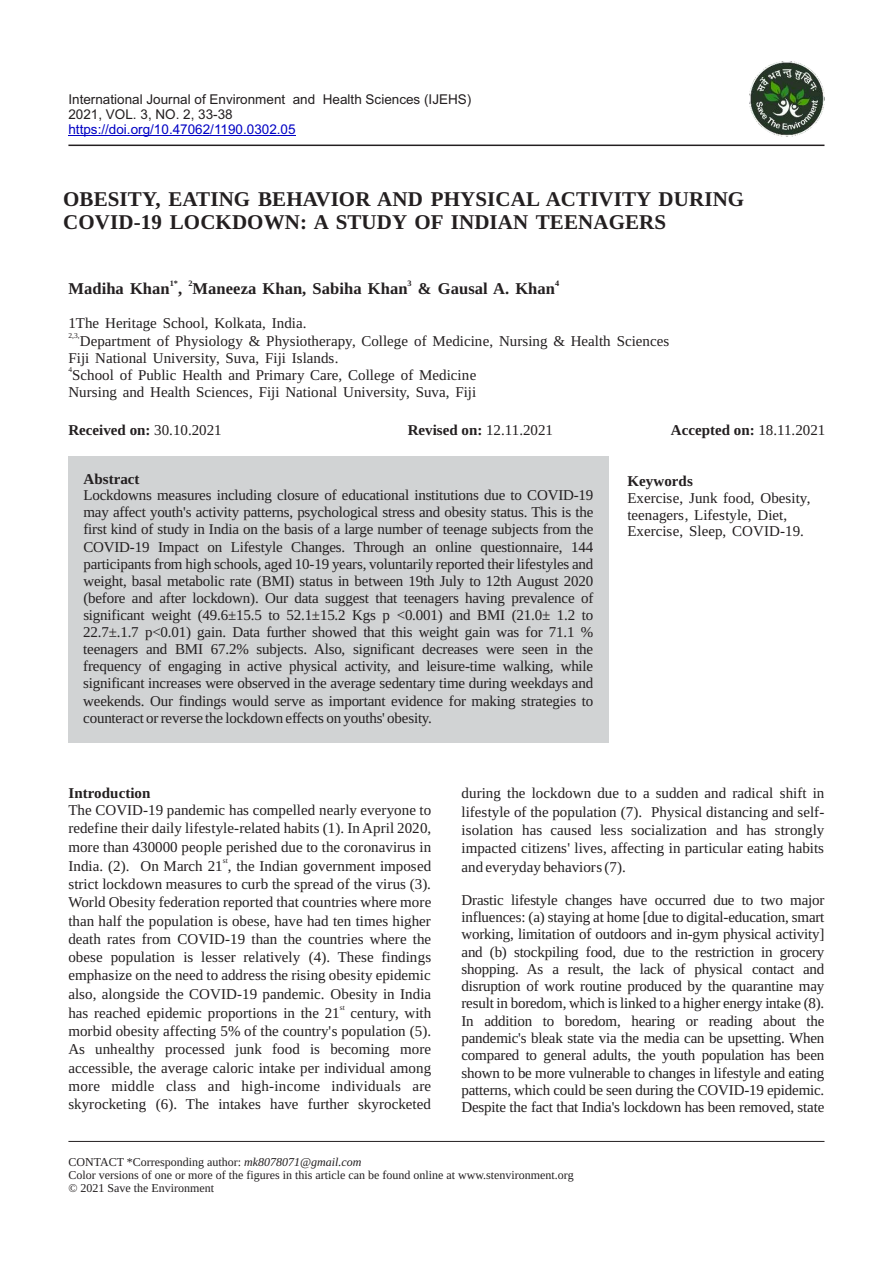
<style>
.page{position:relative;width:893px;height:1263px;background:#fff}
.page>*{position:absolute;margin:0;border:0;box-sizing:border-box;transform-origin:0 0}
.t1{font:700 21px/23.2px "Liberation Serif";letter-spacing:.005em;color:#231f20}
.t2{font:700 16.5px "Liberation Serif";letter-spacing:.005em;color:#231f20}
.t3{font:15px/18.3px "Liberation Serif";color:#231f20;text-align:justify}
.t4{font:700 15px "Liberation Serif";color:#231f20}
.t5{font:13.5px/15.1px "Arial";color:#231f20}
.t6{font:13.5px "Arial";color:#0000c4}
.t7{font:12px/13.4px "Liberation Serif";color:#231f20}
.t8{font:700 8.25px "Liberation Serif";color:#231f20}
.t9{font:7.5px "Liberation Serif";color:#231f20}
.s1{font-weight:400}
.s2{font-style:italic}
</style>
<div class="page">
<hr style="left:68px;top:135px;width:228px;height:1px;background:#0000c4">
<hr style="left:68px;top:145px;width:756px;height:1px;background:#231f20">
<div style="left:68px;top:456px;width:540px;height:287px;background:#d1d3d4"></div>
<hr style="left:68px;top:1141px;width:756px;height:1px;background:#231f20">
<img style="left:750px;top:61px;width:74px;height:75px">
<p class="t5" style="left:68px;top:93px;width:404px">International Journal of Environment and Health Sciences (IJEHS)<br>2021, VOL. 3, NO. 2, 33-38</p>
<p class="t6" style="left:68px;top:124px;width:229px">https://doi.org/10.47062/1190.0302.05</p>
<h1 class="t1" style="left:63px;top:190px;width:683px">OBESITY, EATING BEHAVIOR AND PHYSICAL ACTIVITY DURING<br>COVID-19 LOCKDOWN: A STUDY OF INDIAN TEENAGERS</h1>
<p class="t8" style="left:170px;top:280px;width:10px">1*</p>
<p class="t8" style="left:188px;top:280px;width:6px">2</p>
<p class="t8" style="left:408px;top:280px;width:6px">3</p>
<p class="t8" style="left:555px;top:280px;width:6px">4</p>
<p class="t2" style="left:68px;top:283px;width:488px">Madiha Khan , Maneeza Khan, Sabiha Khan &amp; Gausal A. Khan</p>
<p class="t3" style="left:68px;top:316px;width:240px">1The Heritage School, Kolkata, India.</p>
<p class="t9" style="left:68px;top:333px;width:13px">2,3,</p>
<p class="t3" style="left:68px;top:334px;width:602px;line-height:16.6px;text-indent:11px">Department of Physiology &amp; Physiotherapy, College of Medicine, Nursing &amp; Health Sciences<br>Fiji National University, Suva, Fiji Islands.</p>
<p class="t9" style="left:68px;top:367px;width:5px">4</p>
<p class="t3" style="left:68px;top:368px;width:409px;line-height:16.6px">School of Public Health and Primary Care, College of Medicine<br>Nursing and Health Sciences, Fiji National University, Suva, Fiji</p>
<p class="t4" style="left:68px;top:425px;width:155px">Received on: <span class="s1">30.10.2021</span></p>
<p class="t4" style="left:408px;top:425px;width:147px">Revised on: <span class="s1">12.11.2021</span></p>
<p class="t4" style="left:671px;top:425px;width:156px">Accepted on: <span class="s1">18.11.2021</span></p>
<p class="t4" style="left:627px;top:476px;width:67px">Keywords</p>
<p class="t3" style="left:627px;top:491px;width:184px;line-height:16.6px;text-align:left">Exercise, Junk food, Obesity, teenagers, Lifestyle, Diet,<br>Exercise, Sleep, COVID-19.</p>
<p class="t4" style="left:83px;top:473px;width:58px">Abstract</p>
<p class="t3" style="left:83px;top:488px;width:512px;line-height:17.1px">Lockdowns measures including closure of educational institutions due to COVID-19 may affect youth's activity patterns, psychological stress and obesity status. This is the first kind of study in India on the basis of a large number of teenage subjects from the COVID-19 Impact on Lifestyle Changes. Through an online questionnaire, 144 participants from high schools, aged 10-19 years, voluntarily reported their lifestyles and weight, basal metabolic rate (BMI) status in between 19th July to 12th August 2020 (before and after lockdown). Our data suggest that teenagers having prevalence of significant weight (49.6±15.5 to 52.1±15.2 Kgs p &lt;0.001) and BMI (21.0± 1.2 to 22.7±.1.7 p&lt;0.01) gain. Data further showed that this weight gain was for 71.1 % teenagers and BMI 67.2% subjects. Also, significant decreases were seen in the frequency of engaging in active physical activity, and leisure-time walking, while significant increases were observed in the average sedentary time during weekdays and weekends. Our findings would serve as important evidence for making strategies to counteract or reverse the lockdown effects on youths' obesity.</p>
<p class="t4" style="left:68px;top:788px;width:83px">Introduction</p>
<p class="t3" style="left:68px;top:802px;width:364px">The COVID-19 pandemic has compelled nearly everyone to redefine their daily lifestyle-related habits (1). In April 2020, more than 430000 people perished due to the coronavirus in</p>
<p class="t9" style="left:223px;top:858px;width:7px">st</p>
<p class="t3" style="left:68px;top:858px;width:364px">India. (2). On March 21 , the Indian government imposed strict lockdown measures to curb the spread of the virus (3).<br>World Obesity federation reported that countries where more than half the population is obese, have had ten times higher death rates from COVID-19 than the countries where the obese population is lesser relatively (4). These findings emphasize on the need to address the rising obesity epidemic also, alongside the COVID-19 pandemic. Obesity in India</p>
<p class="t9" style="left:340px;top:1005px;width:7px">st</p>
<p class="t3" style="left:68px;top:1005px;width:364px">has reached epidemic proportions in the 21 century, with morbid obesity affecting 5% of the country's population (5).<br>As unhealthy processed junk food is becoming more accessible, the average caloric intake per individual among more middle class and high-income individuals are skyrocketing (6). The intakes have further skyrocketed</p>
<p class="t3" style="left:462px;top:786px;width:364px">during the lockdown due to a sudden and radical shift in lifestyle of the population (7). Physical distancing and self&shy;isolation has caused less socialization and has strongly impacted citizens' lives, affecting in particular eating habits and everyday behaviors (7).</p>
<p class="t3" style="left:461px;top:892px;width:365px;line-height:17.2px">Drastic lifestyle changes have occurred due to two major influences: (a) staying at home [due to digital-education, smart working, limitation of outdoors and in-gym physical activity] and (b) stockpiling food, due to the restriction in grocery shopping. As a result, the lack of physical contact and disruption of work routine produced by the quarantine may result in boredom, which is linked to a higher energy intake (8).<br>In addition to boredom, hearing or reading about the pandemic's bleak state via the media can be upsetting. When compared to general adults, the youth population has been shown to be more vulnerable to changes in lifestyle and eating patterns, which could be seen during the COVID-19 epidemic.<br>Despite the fact that India's lockdown has been removed, state</p>
<p class="t7" style="left:68px;top:1156px;width:507px">CONTACT *Corresponding author: <span class="s2">mk8078071@gmail.com<br></span>Color versions of one or more of the figures in this article can be found online at www.stenvironment.org © 2021 Save the Environment</p>
</div>
